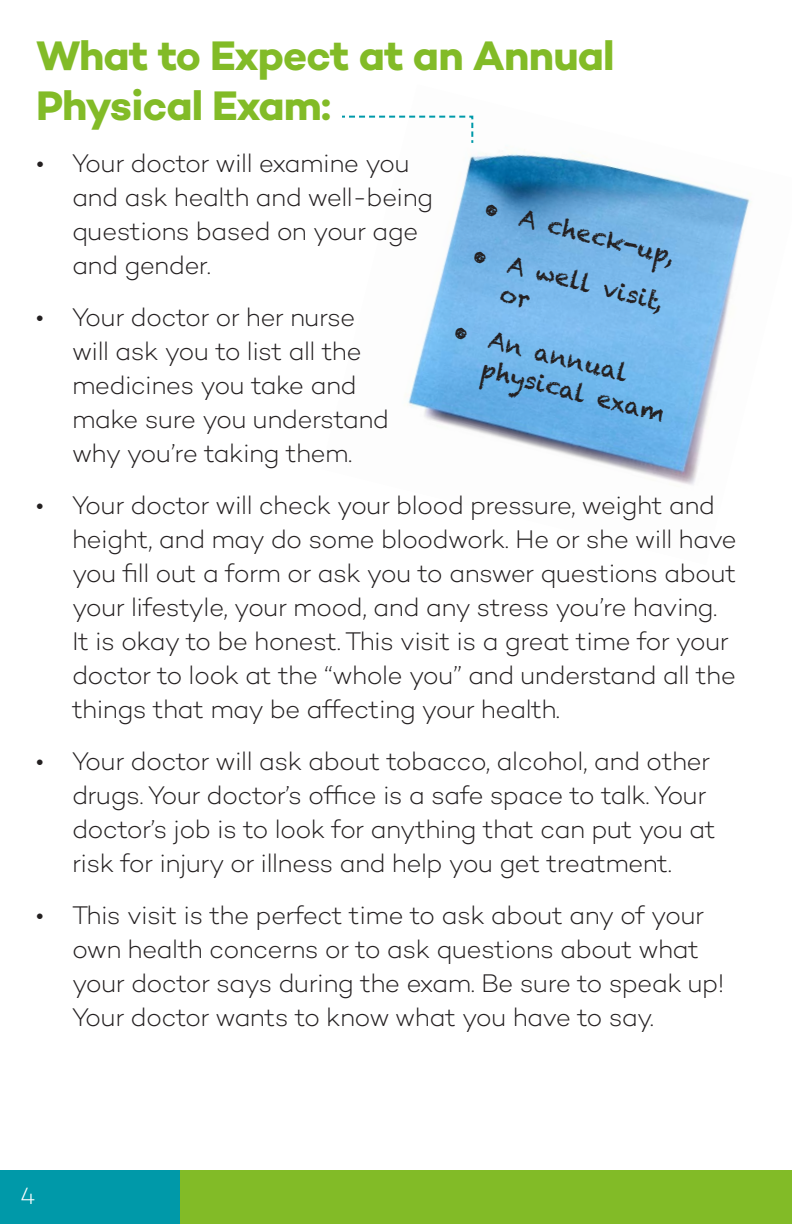
<style>
.page{position:relative;width:792px;height:1224px;background:#fff}
.page>*{position:absolute;margin:0;border:0;box-sizing:border-box;transform-origin:0 0}
.t1{font:700 42px/50.4px "Campton";letter-spacing:-.02em;color:#82bb27}
.t2{font:300 26px/34px "Campton";letter-spacing:-.025em;color:#231f20}
.t3{font:24px/30px "Chalkduster";color:#231f20}
.t4{font:300 24px "Campton";color:#fff}
</style>
<div class="page">
<div style="left:180px;top:1171px;width:612px;height:53px;background:#82bb27"></div>
<div style="left:0;top:1171px;width:180px;height:53px;background:#0099a9"></div>
<img style="left:407px;top:152px;width:344px;height:333px">
<svg style="left:342px;top:115px;width:132px;height:28px"></svg>
<h2 class="t1" style="left:36px;top:29px;width:580px">What to Expect at an Annual<br>Physical Exam:</h2>
<p class="t2" style="left:72px;top:146px;width:363px;text-indent:-36px">• Your doctor will examine you and ask health and well-being questions based on your age and gender.</p>
<p class="t2" style="left:72px;top:300px;width:319px;text-indent:-36px">• Your doctor or her nurse will ask you to list all the medicines you take and make sure you understand why you’re taking them.</p>
<p class="t2" style="left:72px;top:488px;width:667px;text-indent:-36px">• Your doctor will check your blood pressure, weight and height, and may do some bloodwork. He or she will have you fill out a form or ask you to answer questions about your lifestyle, your mood, and any stress you’re having.<br>It is okay to be honest. This visit is a great time for your doctor to look at the “whole you” and understand all the things that may be affecting your health.</p>
<p class="t2" style="left:72px;top:744px;width:645px;text-indent:-36px">• Your doctor will ask about tobacco, alcohol, and other drugs. Your doctor’s office is a safe space to talk. Your doctor’s job is to look for anything that can put you at risk for injury or illness and help you get treatment.</p>
<p class="t2" style="left:72px;top:898px;width:654px;text-indent:-36px">• This visit is the perfect time to ask about any of your own health concerns or to ask questions about what your doctor says during the exam. Be sure to speak up!<br>Your doctor wants to know what you have to say.</p>
<p class="t3" style="left:488px;top:194px;width:197px;rotate:14deg">• A check-up,</p>
<p class="t3" style="left:512px;top:249px;width:161px;text-indent:-36px;rotate:14deg">• A well visit, or</p>
<p class="t3" style="left:493px;top:325px;width:189px;text-indent:-36px;rotate:14deg">• An annual physical exam</p>
<p class="t4" style="left:20px;top:1181px;width:17px">4</p>
</div>
